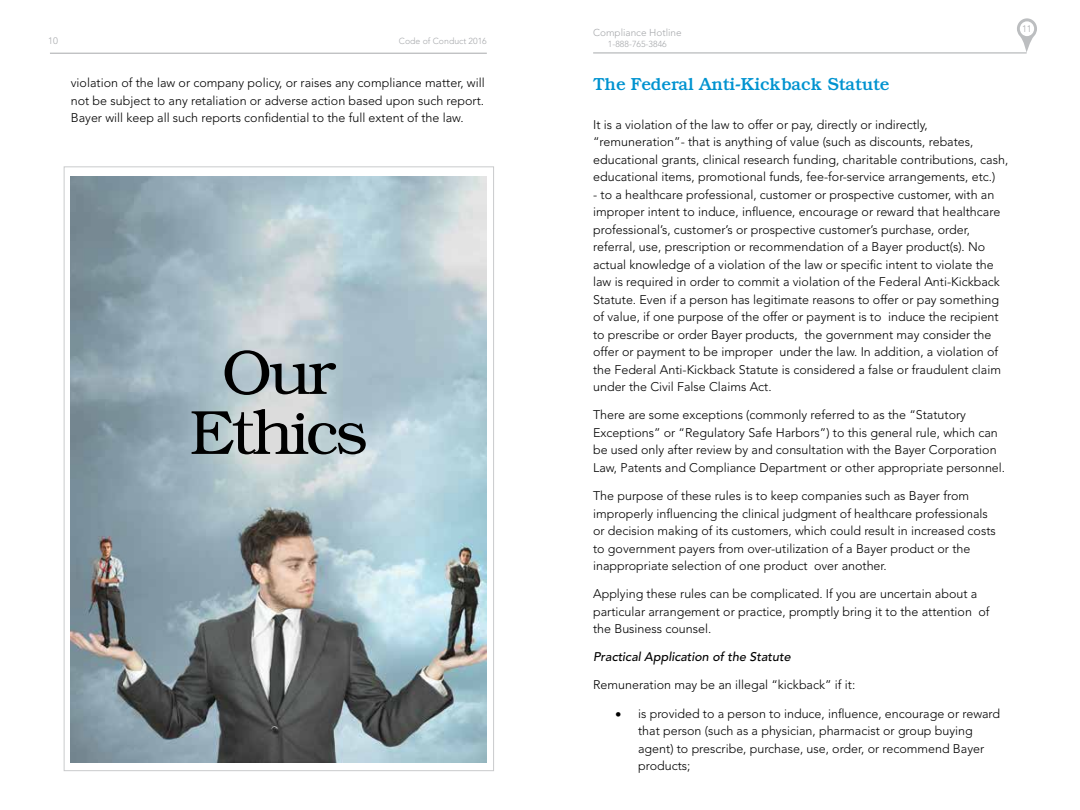
<style>
.page{position:relative;width:1080px;height:810px;background:#fff}
.page>*{position:absolute;margin:0;border:0;box-sizing:border-box;transform-origin:0 0}
.t1{font:300 62.5px/60px "Bookman Std";letter-spacing:-.05em;color:#000;text-align:center}
.t2{font:500 17.5px "Bookman Std";letter-spacing:-.01em;color:#0093d0}
.t3{font:300 12.5px/17.5px "Avenir LT Std";color:#000}
.t4{font:italic 500 12.5px "Avenir LT Std";color:#000}
.t5{font:300 10px "Avenir LT Std";color:#a7a9ac}
.t6{font:300 9.38px "Avenir LT Std";color:#a7a9ac}
.t7{font:300 8.75px "Avenir LT Std";color:#a7a9ac}
</style>
<div class="page">
<hr style="left:50px;top:53px;width:437px;height:1px;background:#a7a9ac">
<hr style="left:593px;top:53px;width:434px;height:1px;background:#a7a9ac">
<svg style="left:1017px;top:18px;width:20px;height:35px"></svg>
<img style="left:71px;top:176px;width:416px;height:587px">
<p class="t6" style="left:48px;top:35px;width:11px">10</p>
<p class="t7" style="left:399px;top:36px;width:89px">Code of Conduct 2016</p>
<p class="t5" style="left:593px;top:27px;width:90px">Compliance Hotline</p>
<p class="t7" style="left:608px;top:38px;width:60px">1-888-765-3846</p>
<p class="t3" style="left:71px;top:74px;width:415px;text-align:justify">violation of the law or company policy, or raises any compliance matter, will not be subject to any retaliation or adverse action based upon such report.<br>Bayer will keep all such reports confidential to the full extent of the law.</p>
<h2 class="t2" style="left:593px;top:74px;width:298px">The Federal Anti-Kickback Statute</h2>
<p class="t3" style="left:593px;top:116px;width:417px">It is a violation of the law to offer or pay, directly or indirectly, “remuneration”- that is anything of value (such as discounts, rebates, educational grants, clinical research funding, charitable contributions, cash, educational items, promotional funds, fee-for-service arrangements, etc.)</p>
<p class="t3" style="left:593px;top:186px;width:409px">- to a healthcare professional, customer or prospective customer, with an improper intent to induce, influence, encourage or reward that healthcare professional’s, customer’s or prospective customer’s purchase, order, referral, use, prescription or recommendation of a Bayer product(s). No actual knowledge of a violation of the law or specific intent to violate the law is required in order to commit a violation of the Federal Anti-Kickback Statute. Even if a person has legitimate reasons to offer or pay something of value, if one purpose of the offer or payment is to induce the recipient to prescribe or order Bayer products, the government may consider the offer or payment to be improper under the law. In addition, a violation of the Federal Anti-Kickback Statute is considered a false or fraudulent claim under the Civil False Claims Act.</p>
<p class="t3" style="left:593px;top:406px;width:414px">There are some exceptions (commonly referred to as the “Statutory Exceptions” or “Regulatory Safe Harbors”) to this general rule, which can be used only after review by and consultation with the Bayer Corporation Law, Patents and Compliance Department or other appropriate personnel.</p>
<p class="t3" style="left:593px;top:487px;width:404px">The purpose of these rules is to keep companies such as Bayer from improperly influencing the clinical judgment of healthcare professionals or decision making of its customers, which could result in increased costs to government payers from over-utilization of a Bayer product or the inappropriate selection of one product over another.</p>
<p class="t3" style="left:593px;top:585px;width:398px">Applying these rules can be complicated. If you are uncertain about a particular arrangement or practice, promptly bring it to the attention of the Business counsel.</p>
<p class="t4" style="left:593px;top:650px;width:199px">Practical Application of the Statute</p>
<p class="t3" style="left:593px;top:676px;width:264px">Remuneration may be an illegal “kickback” if it:</p>
<p class="t3" style="left:638px;top:705px;width:364px;text-indent:-22px">• is provided to a person to induce, influence, encourage or reward that person (such as a physician, pharmacist or group buying agent) to prescribe, purchase, use, order, or recommend Bayer products;</p>
<h1 class="t1" style="left:190px;top:343px;width:180px">Our<br>Ethics</h1>
<p class="t6" style="left:1022px;top:23px;width:11px">11</p>
</div>
